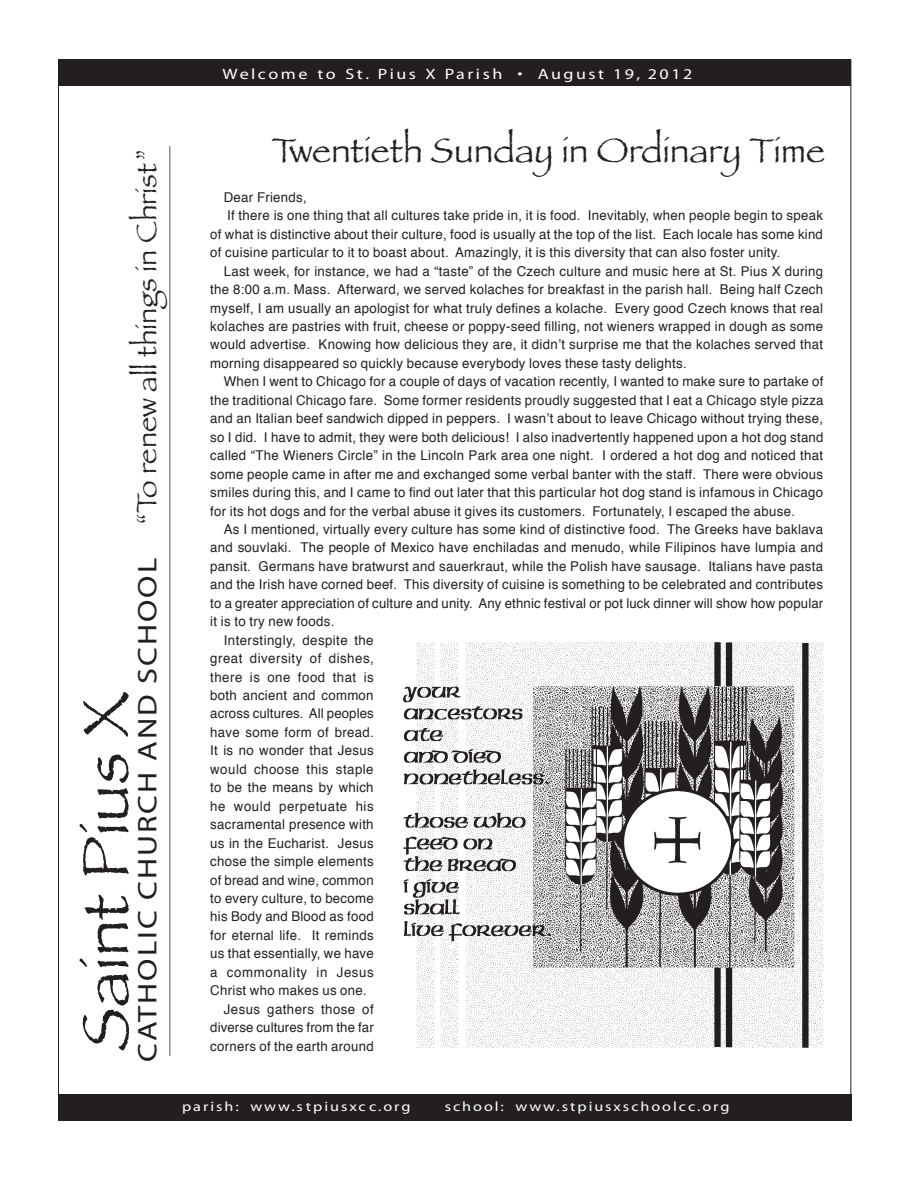
<style>
.page{position:relative;width:918px;height:1188px;background:#fff}
.page>*{position:absolute;margin:0;border:0;box-sizing:border-box;transform-origin:0 0}
.Headline{font:67.5px "Papyrus";color:#231f20}
.t1{font:35.55px "Papyrus";color:#231f20}
.t2{font:29.1px "Papyrus";color:#231f20}
.Headline-2{font:27px "Myriad";letter-spacing:.06em;color:#231f20;scale:1.2 1}
.Headline-3{font:15px "Myriad";letter-spacing:.14em;color:#fff;scale:1.2 1}
.Bulletin_text{font:13.5px/18.5px "Helvetica";letter-spacing:.02em;color:#231f20;text-align:justify}
.Headline-4{font:13.5px "Myriad";letter-spacing:.12em;color:#fff;scale:1.2 1}
</style>
<div class="page">
<div style="left:58px;top:1095px;width:794px;height:26px;background:#231f20"></div>
<hr style="left:170px;top:146px;width:1px;height:910px;background:#57585a">
<div style="left:58px;top:60px;width:793px;height:26px;background:#231f20"></div>
<img style="left:403px;top:642px;width:421px;height:405px">
<p class="Headline-3" style="left:223px;top:66px;width:393px">Welcome to St. Pius X Parish • August 19, 2012</p>
<p class="t2" style="left:129px;top:525px;width:378px;rotate:-90deg">“To renew all things in Christ”</p>
<p class="Headline" style="left:65px;top:1051px;width:361px;rotate:-90deg">Saint Pius X</p>
<p class="Headline-2" style="left:134px;top:1062px;width:421px;rotate:-90deg">CATHOLIC CHURCH AND SCHOOL</p>
<p class="t1" style="left:272px;top:129px;width:555px">Twentieth Sunday in Ordinary Time</p>
<p class="Bulletin_text" style="left:224px;top:188px;width:85px">Dear Friends,</p>
<p class="Bulletin_text" style="left:210px;top:207px;width:614px;text-indent:17px">If there is one thing that all cultures take pride in, it is food. Inevitably, when people begin to speak of what is distinctive about their culture, food is usually at the top of the list. Each locale has some kind of cuisine particular to it to boast about. Amazingly, it is this diversity that can also foster unity.</p>
<p class="Bulletin_text" style="left:210px;top:262px;width:614px;text-indent:14px">Last week, for instance, we had a “taste” of the Czech culture and music here at St. Pius X during the 8:00 a.m. Mass. Afterward, we served kolaches for breakfast in the parish hall. Being half Czech myself, I am usually an apologist for what truly defines a kolache. Every good Czech knows that real kolaches are pastries with fruit, cheese or poppy-seed filling, not wieners wrapped in dough as some would advertise. Knowing how delicious they are, it didn’t surprise me that the kolaches served that morning disappeared so quickly because everybody loves these tasty delights.</p>
<p class="Bulletin_text" style="left:210px;top:373px;width:615px;text-indent:14px">When I went to Chicago for a couple of days of vacation recently, I wanted to make sure to partake of the traditional Chicago fare. Some former residents proudly suggested that I eat a Chicago style pizza and an Italian beef sandwich dipped in peppers. I wasn’t about to leave Chicago without trying these, so I did. I have to admit, they were both delicious! I also inadvertently happened upon a hot dog stand called “The Wieners Circle” in the Lincoln Park area one night. I ordered a hot dog and noticed that some people came in after me and exchanged some verbal banter with the staff. There were obvious smiles during this, and I came to find out later that this particular hot dog stand is infamous in Chicago for its hot dogs and for the verbal abuse it gives its customers. Fortunately, I escaped the abuse.</p>
<p class="Bulletin_text" style="left:210px;top:520px;width:615px;text-indent:14px">As I mentioned, virtually every culture has some kind of distinctive food. The Greeks have baklava and souvlaki. The people of Mexico have enchiladas and menudo, while Filipinos have lumpia and pansit. Germans have bratwurst and sauerkraut, while the Polish have sausage. Italians have pasta and the Irish have corned beef. This diversity of cuisine is something to be celebrated and contributes to a greater appreciation of culture and unity. Any ethnic festival or pot luck dinner will show how popular it is to try new foods.</p>
<p class="Bulletin_text" style="left:210px;top:631px;width:165px;text-indent:14px">Interstingly, despite the great diversity of dishes, there is one food that is both ancient and common across cultures. All peoples have some form of bread.<br>It is no wonder that Jesus would choose this staple to be the means by which he would perpetuate his sacramental presence with us in the Eucharist. Jesus chose the simple elements of bread and wine, common to every culture, to become his Body and Blood as food for eternal life. It reminds us that essentially, we have a commonality in Jesus Christ who makes us one.</p>
<p class="Bulletin_text" style="left:210px;top:1000px;width:165px;text-indent:14px">Jesus gathers those of diverse cultures from the far corners of the earth around</p>
<p class="Headline-4" style="left:182px;top:1100px;width:192px">parish: www.stpiusxcc.org</p>
<p class="Headline-4" style="left:445px;top:1100px;width:239px">school: www.stpiusxschoolcc.org</p>
</div>
